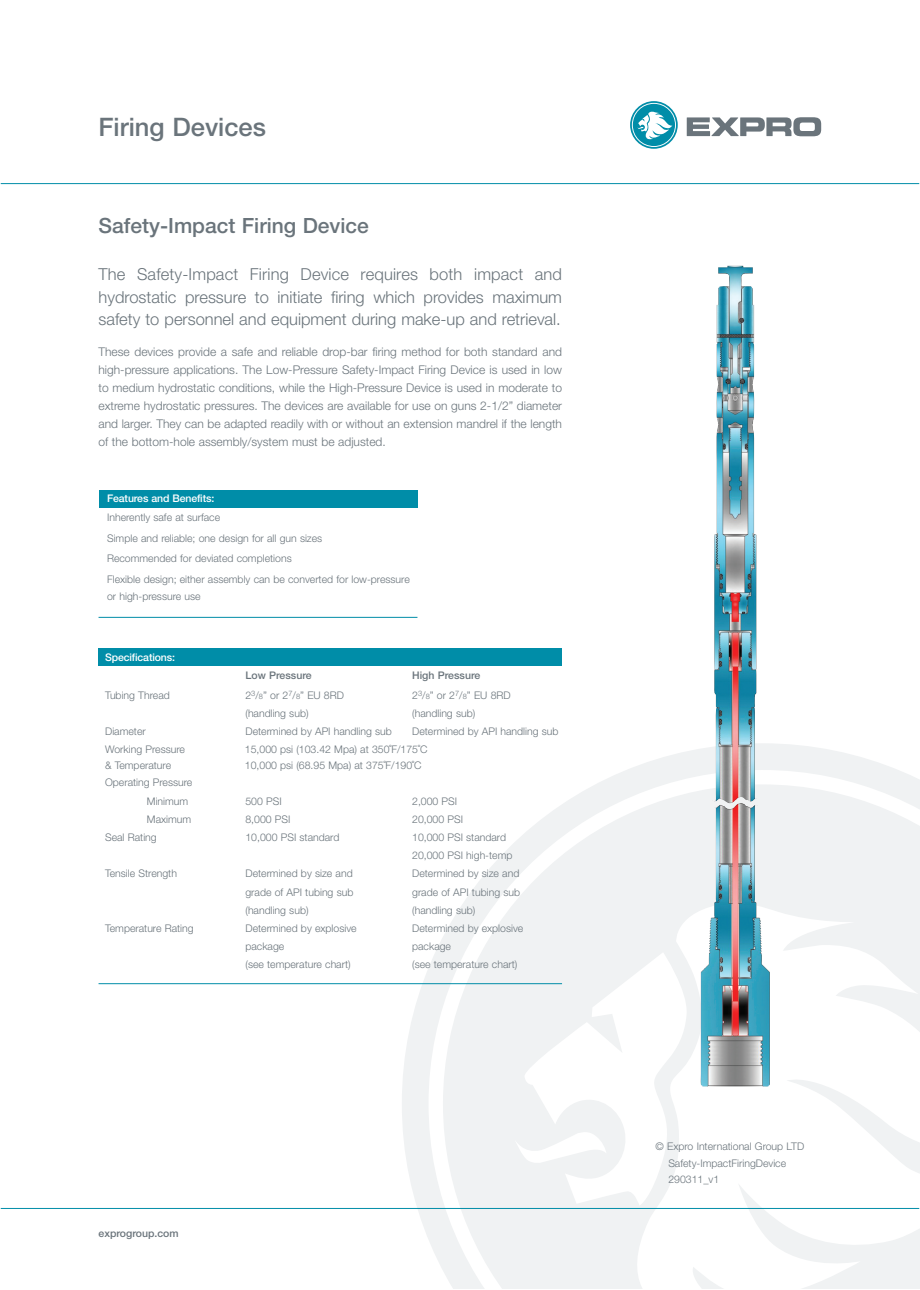
<style>
.page{position:relative;width:920px;height:1290px;background:#fff}
.page>*{position:absolute;margin:0;border:0;box-sizing:border-box;transform-origin:0 0}
.t1{font:500 25.5px "Helvetica Neue";color:#6a747b}
.t2{font:500 21px "Helvetica Neue";color:#6a747b}
.t3{font:300 16.5px/22.5px "Helvetica Neue";color:#6a747b;text-align:justify}
.t4{font:300 12px/18px "Helvetica Neue";color:#6a747b;text-align:justify}
.t5{font:300 10.5px/20.7px "Helvetica Neue";color:#6a747b}
.t6{font:500 10.5px "Helvetica Neue";color:#6a747b}
.t7{font:500 10.5px "Helvetica Neue";letter-spacing:-.01em;color:#fff}
.s1{font-size:7.5px}
</style>
<div class="page">
<svg style="left:402px;top:743px;width:517px;height:527px"></svg>
<svg style="left:443px;top:784px;width:476px;height:505px;fill:#f0f2f3"></svg>
<svg style="left:687px;top:117px;width:134px;height:19px"></svg>
<svg style="left:630px;top:101px;width:48px;height:48px"></svg>
<hr style="left:1px;top:183px;width:918px;height:1px;background:#008da8">
<hr style="left:1px;top:1208px;width:918px;height:1px;background:#008da8">
<div style="left:99px;top:649px;width:463px;height:17px;background:#008da8"></div>
<hr style="left:99px;top:983px;width:463px;height:1px;background:#008da8">
<div style="left:99px;top:491px;width:318px;height:17px;background:#008da8"></div>
<hr style="left:99px;top:617px;width:318px;height:1px;background:#008da8">
<img style="left:714px;top:266px;width:43px;height:538px">
<h1 class="t1" style="left:99px;top:118px;width:169px">Firing Devices</h1>
<h2 class="t2" style="left:99px;top:218px;width:272px">Safety-Impact Firing Device</h2>
<h3 class="t3" style="left:99px;top:265px;width:465px">The Safety-Impact Firing Device requires both impact and hydrostatic pressure to initiate firing which provides maximum safety to personnel and equipment during make-up and retrieval.</h3>
<p class="t4" style="left:99px;top:344px;width:465px">These devices provide a safe and reliable drop-bar firing method for both standard and high-pressure applications. The Low-Pressure Safety-Impact Firing Device is used in low to medium hydrostatic conditions, while the High-Pressure Device is used in moderate to extreme hydrostatic pressures. The devices are available for use on guns 2-1/2” diameter and larger. They can be adapted readily with or without an extension mandrel if the length of the bottom-hole assembly/system must be adjusted.</p>
<p class="t7" style="left:107px;top:495px;width:109px">Features and Benefits:</p>
<p class="t5" style="left:107px;top:508px;width:304px">Inherently safe at surface<br>Simple and reliable; one design for all gun sizes<br>Recommended for deviated completions<br>Flexible design; either assembly can be converted for low-pressure</p>
<p class="t5" style="left:107px;top:587px;width:95px">or high-pressure use</p>
<p class="t7" style="left:105px;top:653px;width:71px">Specifications:</p>
<p class="t6" style="left:245px;top:672px;width:68px">Low Pressure</p>
<p class="t6" style="left:412px;top:672px;width:70px">High Pressure</p>
<p class="t5" style="left:105px;top:686px;width:66px">Tubing Thread</p>
<p class="t5" style="left:245px;top:686px;width:100px">2<sup>3</sup>/<span class="s1">8</span>” or 2<sup>7</sup>/<span class="s1">8</span>” EU 8RD</p>
<p class="t5" style="left:412px;top:686px;width:100px">2<sup>3</sup>/<span class="s1">8</span>” or 2<sup>7</sup>/<span class="s1">8</span>” EU 8RD</p>
<p class="t5" style="left:245px;top:704px;width:65px">(handling sub)</p>
<p class="t5" style="left:412px;top:704px;width:65px">(handling sub)</p>
<p class="t5" style="left:105px;top:722px;width:42px">Diameter</p>
<p class="t5" style="left:245px;top:722px;width:148px">Determined by API handling sub</p>
<p class="t5" style="left:412px;top:722px;width:148px">Determined by API handling sub</p>
<p class="t5" style="left:105px;top:739px;width:81px">Working Pressure</p>
<p class="t5" style="left:245px;top:739px;width:184px">15,000 psi (103.42 Mpa) at 350˚F/175˚C</p>
<p class="t5" style="left:105px;top:756px;width:68px">&amp; Temperature</p>
<p class="t5" style="left:245px;top:756px;width:178px">10,000 psi (68.95 Mpa) at 375˚F/190˚C</p>
<p class="t5" style="left:147px;top:775px;width:47px;line-height:18.1px;text-indent:-42px">Operating Pressure<br>Minimum</p>
<p class="t5" style="left:245px;top:791px;width:38px">500 PSI</p>
<p class="t5" style="left:412px;top:791px;width:47px">2,000 PSI</p>
<p class="t5" style="left:147px;top:810px;width:46px">Maximum</p>
<p class="t5" style="left:245px;top:810px;width:47px">8,000 PSI</p>
<p class="t5" style="left:412px;top:810px;width:52px">20,000 PSI</p>
<p class="t5" style="left:105px;top:828px;width:53px">Seal Rating</p>
<p class="t5" style="left:245px;top:828px;width:95px">10,000 PSI standard</p>
<p class="t5" style="left:412px;top:829px;width:102px;line-height:18.1px">10,000 PSI standard<br>20,000 PSI high-temp</p>
<p class="t5" style="left:105px;top:864px;width:73px">Tensile Strength</p>
<p class="t5" style="left:245px;top:864px;width:109px">Determined by size and</p>
<p class="t5" style="left:412px;top:864px;width:109px">Determined by size and</p>
<p class="t5" style="left:245px;top:882px;width:109px">grade of API tubing sub</p>
<p class="t5" style="left:412px;top:882px;width:109px">grade of API tubing sub</p>
<p class="t5" style="left:245px;top:901px;width:65px">(handling sub)</p>
<p class="t5" style="left:412px;top:901px;width:65px">(handling sub)</p>
<p class="t5" style="left:105px;top:919px;width:90px">Temperature Rating</p>
<p class="t5" style="left:245px;top:919px;width:113px">Determined by explosive</p>
<p class="t5" style="left:412px;top:919px;width:113px">Determined by explosive</p>
<p class="t5" style="left:245px;top:937px;width:40px">package</p>
<p class="t5" style="left:412px;top:937px;width:40px">package</p>
<p class="t5" style="left:245px;top:955px;width:107px">(see temperature chart)</p>
<p class="t5" style="left:412px;top:955px;width:107px">(see temperature chart)</p>
<p class="t6" style="left:99px;top:1229px;width:82px">exprogroup.com</p>
<p class="t5" style="left:668px;top:1139px;width:137px;line-height:16.5px;text-indent:-13px">© Expro International Group LTD<br>Safety-ImpactFiringDevice<br>290311_v1</p>
</div>
